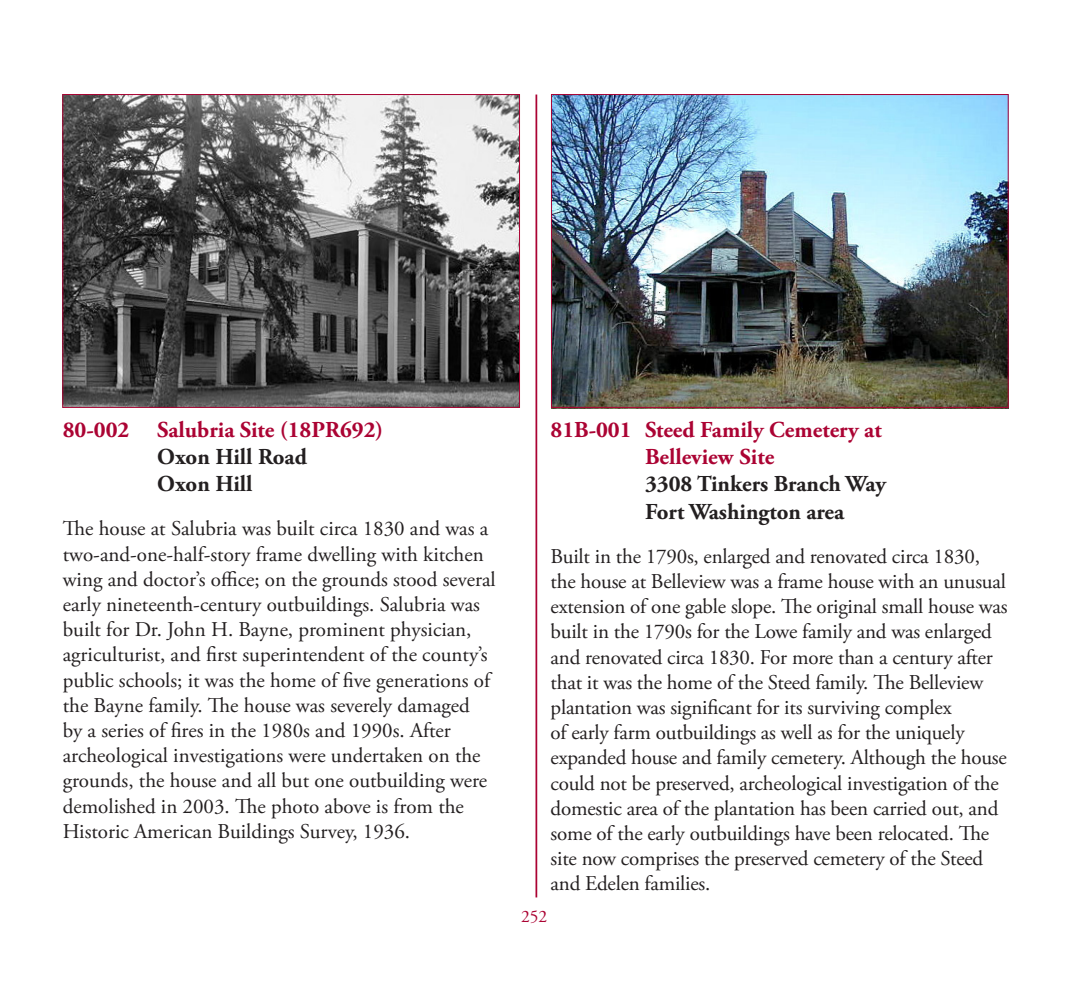
<style>
.page{position:relative;width:1071px;height:992px;background:#fff}
.page>*{position:absolute;margin:0;border:0;box-sizing:border-box;transform-origin:0 0}
.Site_Name_in_Color{font:700 22.75px/27.3px "Adobe Garamond Pro";color:#ab0333;text-align:center}
.Site_Name{font:700 22.75px "Adobe Garamond Pro";color:#231f20}
.t1{font:21px/25.2px "Adobe Garamond Pro";letter-spacing:-.01em;color:#231f20}
.t2{font:17.5px "Adobe Garamond Pro";color:#ab0333}
</style>
<div class="page">
<hr style="left:536px;top:94px;width:1px;height:803px;background:#ab0333">
<img style="left:64px;top:96px;width:454px;height:310px">
<div style="left:62px;top:94px;width:458px;height:314px;border:1px solid #ab0333"></div>
<img style="left:552px;top:96px;width:457px;height:313px">
<div style="left:551px;top:94px;width:458px;height:314px;border:1px solid #ab0333"></div>
<p class="Site_Name_in_Color" style="left:63px;top:416px;width:322px">80-002 Salubria Site (18PR692)</p>
<p class="Site_Name" style="left:157px;top:443px;width:151px">Oxon Hill Road</p>
<p class="Site_Name" style="left:157px;top:471px;width:97px">Oxon Hill</p>
<p class="t1" style="left:63px;top:517px;width:434px">The house at Salubria was built circa 1830 and was a two-and-one-half-story frame dwelling with kitchen wing and doctor’s office; on the grounds stood several early nineteenth-century outbuildings. Salubria was built for Dr. John H. Bayne, prominent physician, agriculturist, and first superintendent of the county’s public schools; it was the home of five generations of the Bayne family. The house was severely damaged<br>by a series of fires in the 1980s and 1990s. After archeological investigations were undertaken on the grounds, the house and all but one outbuilding were demolished in 2003. The photo above is from the Historic American Buildings Survey, 1936.</p>
<p class="Site_Name_in_Color" style="left:551px;top:416px;width:333px">81B-001 Steed Family Cemetery at<br>Belleview Site</p>
<p class="Site_Name" style="left:645px;top:471px;width:243px">3308 Tinkers Branch Way</p>
<p class="Site_Name" style="left:645px;top:498px;width:201px">Fort Washington area</p>
<p class="t1" style="left:551px;top:544px;width:459px">Built in the 1790s, enlarged and renovated circa 1830, the house at Belleview was a frame house with an unusual extension of one gable slope. The original small house was built in the 1790s for the Lowe family and was enlarged and renovated circa 1830. For more than a century after that it was the home of the Steed family. The Belleview plantation was significant for its surviving complex<br>of early farm outbuildings as well as for the uniquely expanded house and family cemetery. Although the house could not be preserved, archeological investigation of the domestic area of the plantation has been carried out, and some of the early outbuildings have been relocated. The site now comprises the preserved cemetery of the Steed and Edelen families.</p>
<p class="t2" style="left:521px;top:906px;width:28px">252</p>
</div>
